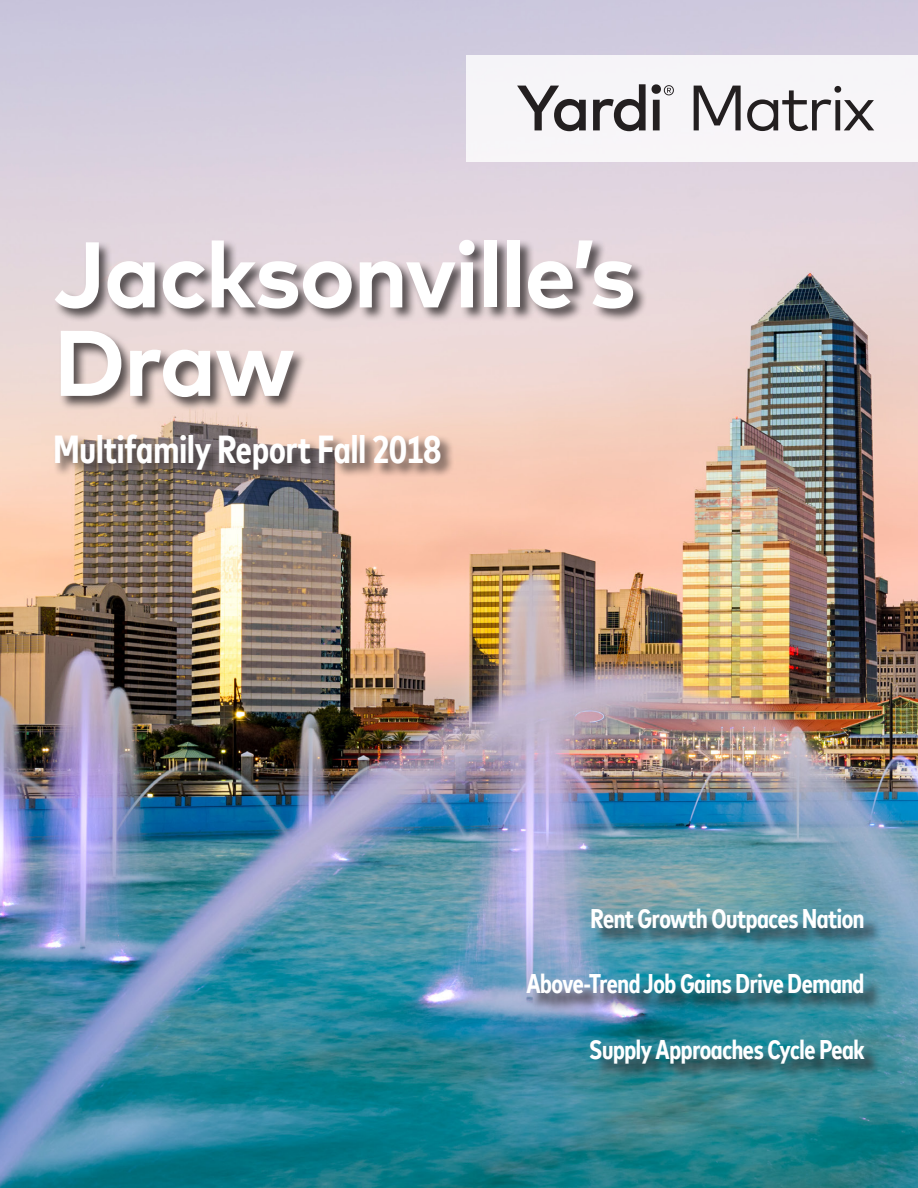
<style>
.page{position:relative;width:918px;height:1188px;background:#fff}
.page>*{position:absolute;margin:0;border:0;box-sizing:border-box;transform-origin:0 0}
.t1{font:700 93px/88.5px "Mark Offc Pro";letter-spacing:-.02em;color:#fff}
.t2{font:700 condensed 39px "Mark Offc Pro";color:#fff}
.t3{font:700 condensed 27px "Mark Offc Pro";letter-spacing:-.015em;color:#fff}
</style>
<div class="page">
<img style="left:0;top:0;width:918px;height:1188px">
<div style="left:466px;top:55px;width:452px;height:107px;background:#f7f5f8"></div>
<div style="left:529px;top:912px;width:353px;height:170px;background:#231f20;opacity:.75"></div>
<div style="left:53px;top:239px;width:595px;height:245px;background:#231f20;opacity:.75"></div>
<svg style="left:517px;top:86px;width:69px;height:45px"></svg>
<svg style="left:593px;top:84px;width:53px;height:47px"></svg>
<svg style="left:652px;top:84px;width:22px;height:46px"></svg>
<svg style="left:694px;top:86px;width:47px;height:44px"></svg>
<svg style="left:747px;top:86px;width:127px;height:45px"></svg>
<p class="t1" style="left:53px;top:222px;width:585px">Jacksonville’s<br>Draw</p>
<p class="t2" style="left:53px;top:420px;width:389px">Multifamily Report Fall 2018</p>
<p class="t3" style="left:591px;top:899px;width:275px">Rent Growth Outpaces Nation</p>
<p class="t3" style="left:526px;top:964px;width:340px">Above-Trend Job Gains Drive Demand</p>
<p class="t3" style="left:589px;top:1029px;width:277px">Supply Approaches Cycle Peak</p>
</div>
